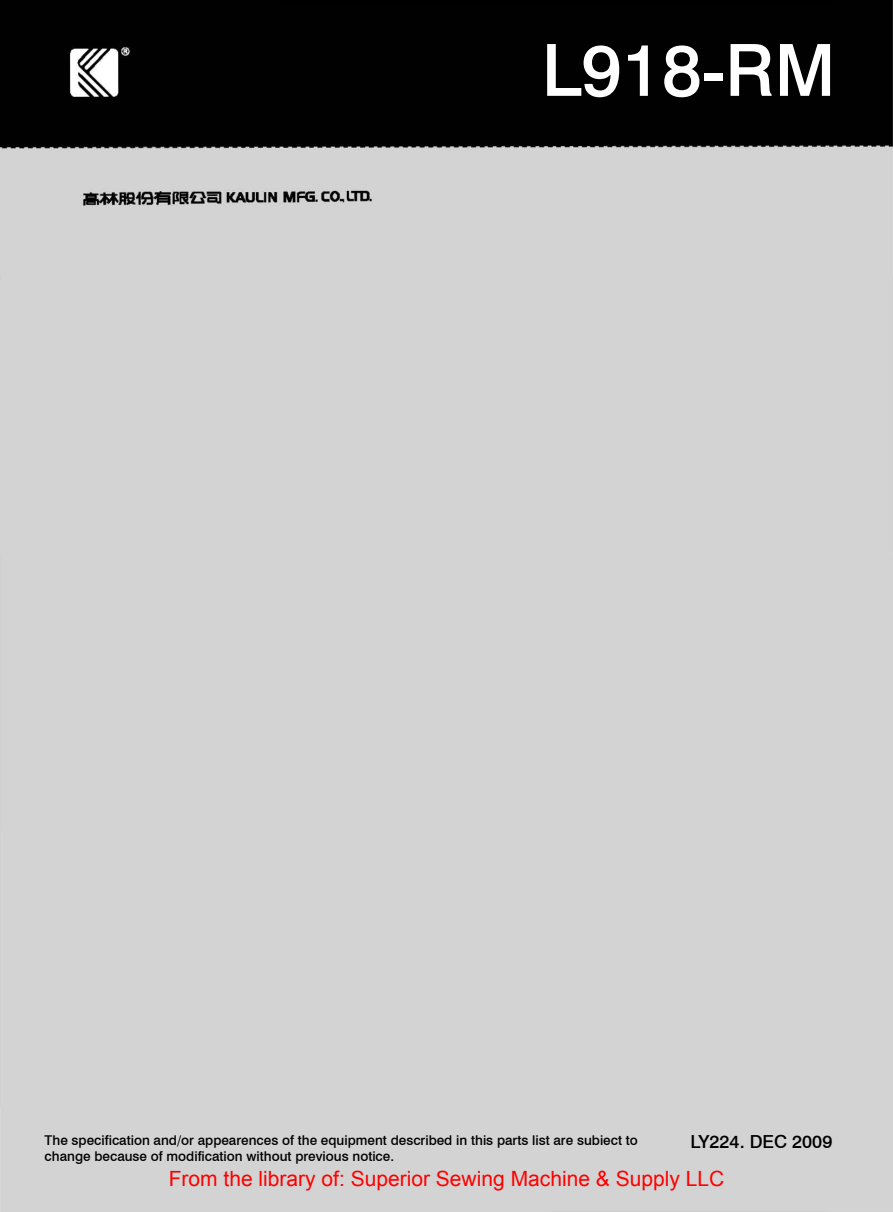
<style>
.page{position:relative;width:893px;height:1212px;background:#d3d3d3}
.page>*{position:absolute;margin:0;border:0;box-sizing:border-box;transform-origin:0 0}
.t1{font:500 72px "Swiss 721 BT";color:#fff}
.t2{font:21px "Arial";color:#f00}
.t3{font:500 18px "Swiss 721 BT";color:#000}
.t4{font:500 13.5px/16.2px "Swiss 721 BT";color:#000}
</style>
<div class="page">
<div style="left:0;top:0;width:891px;height:150px;background:#010101"></div>
<img style="left:82px;top:190px;width:291px;height:16px">
<h1 class="t1" style="left:542px;top:26px;width:295px">L918-RM</h1>
<p class="t4" style="left:45px;top:1132px;width:595px">The specification and/or appearences of the equipment described in this parts list are subiect to change because of modification without previous notice.</p>
<h3 class="t3" style="left:691px;top:1130px;width:143px">LY224. DEC 2009</h3>
<h2 class="t2" style="left:169px;top:1165px;width:557px">From the library of: Superior Sewing Machine &amp; Supply LLC</h2>
</div>
